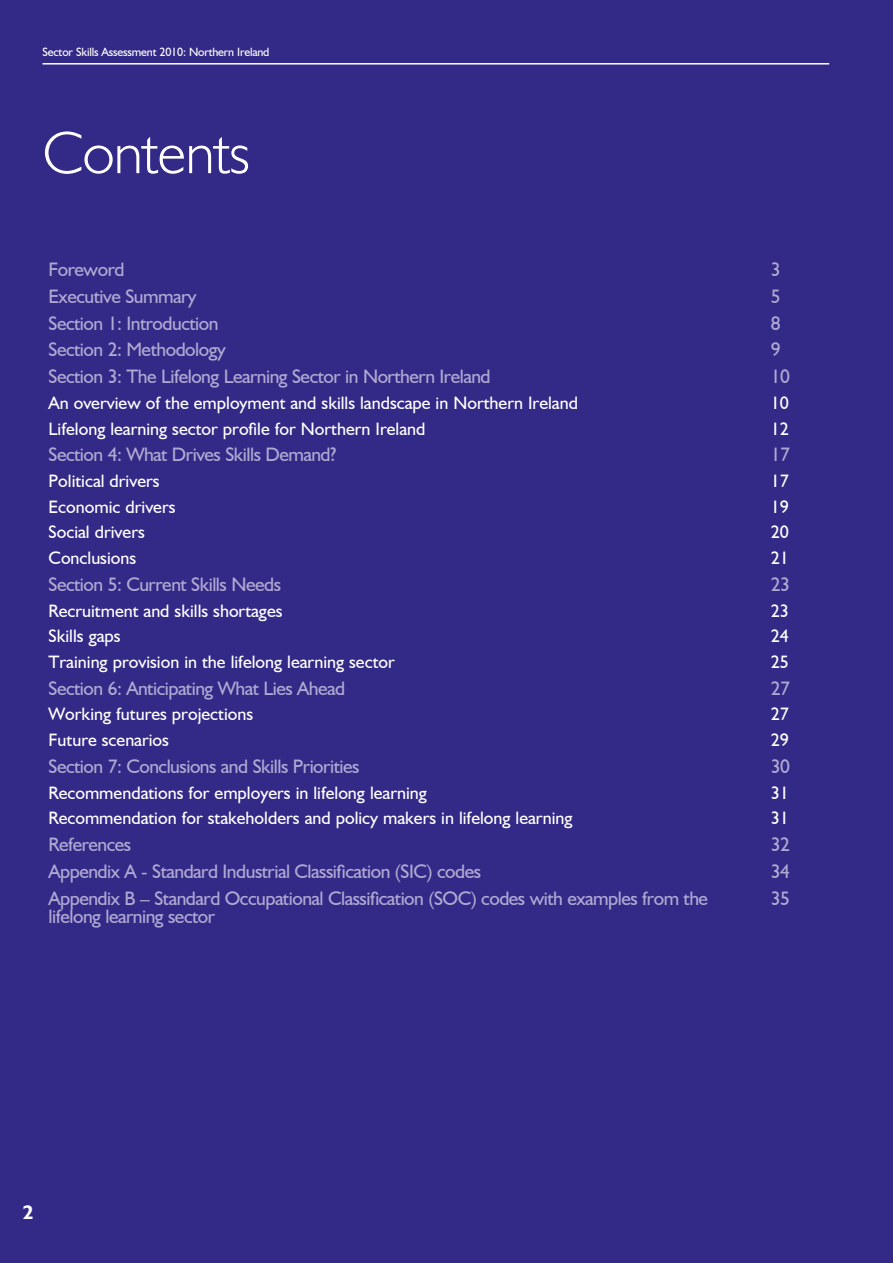
<style>
.page{position:relative;width:893px;height:1263px;background:#332986}
.page>*{position:absolute;margin:0;border:0;box-sizing:border-box;transform-origin:0 0}
.Header_1{font:300 60px "Humanist 521 BT";letter-spacing:-.01em;color:#fff}
.Header_1-2{font:19.5px/18px "Humanist 521 BT";letter-spacing:-.025em;color:#afaad3}
.t1{font:700 19.5px "Humanist 521 BT";color:#fff}
.Header_2{font:18px "Humanist 521 BT";color:#fff}
.body_copy{font:12px "Humanist 521 BT";letter-spacing:-.015em;color:#fff}
</style>
<div class="page">
<hr style="left:43px;top:63px;width:786px;height:2px;background:#fff">
<p class="body_copy" style="left:43px;top:44px;width:228px">Sector Skills Assessment 2010: Northern Ireland</p>
<p class="Header_1" style="left:43px;top:116px;width:209px">Contents</p>
<p class="Header_1-2" style="left:49px;top:260px;width:78px">Foreword</p>
<p class="Header_1-2" style="left:771px;top:260px;width:11px">3</p>
<p class="Header_1-2" style="left:49px;top:287px;width:149px">Executive Summary</p>
<p class="Header_1-2" style="left:771px;top:287px;width:11px">5</p>
<p class="Header_1-2" style="left:49px;top:314px;width:172px">Section 1: Introduction</p>
<p class="Header_1-2" style="left:771px;top:314px;width:11px">8</p>
<p class="Header_1-2" style="left:49px;top:340px;width:179px">Section 2: Methodology</p>
<p class="Header_1-2" style="left:771px;top:340px;width:11px">9</p>
<p class="Header_1-2" style="left:49px;top:367px;width:444px">Section 3: The Lifelong Learning Sector in Northern Ireland</p>
<p class="Header_1-2" style="left:771px;top:367px;width:21px">10</p>
<p class="Header_2" style="left:49px;top:392px;width:531px">An overview of the employment and skills landscape in Northern Ireland</p>
<p class="Header_2" style="left:771px;top:392px;width:20px">10</p>
<p class="Header_2" style="left:49px;top:417px;width:378px">Lifelong learning sector profile for Northern Ireland</p>
<p class="Header_2" style="left:771px;top:417px;width:20px">12</p>
<p class="Header_1-2" style="left:49px;top:445px;width:289px">Section 4: What Drives Skills Demand?</p>
<p class="Header_1-2" style="left:771px;top:445px;width:21px">17</p>
<p class="Header_2" style="left:49px;top:470px;width:113px">Political drivers</p>
<p class="Header_2" style="left:771px;top:470px;width:20px">17</p>
<p class="Header_2" style="left:49px;top:495px;width:129px">Economic drivers</p>
<p class="Header_2" style="left:771px;top:495px;width:20px">19</p>
<p class="Header_2" style="left:49px;top:521px;width:98px">Social drivers</p>
<p class="Header_2" style="left:771px;top:521px;width:20px">20</p>
<p class="Header_2" style="left:49px;top:547px;width:89px">Conclusions</p>
<p class="Header_2" style="left:771px;top:547px;width:20px">21</p>
<p class="Header_1-2" style="left:49px;top:575px;width:234px">Section 5: Current Skills Needs</p>
<p class="Header_1-2" style="left:771px;top:575px;width:21px">23</p>
<p class="Header_2" style="left:49px;top:599px;width:236px">Recruitment and skills shortages</p>
<p class="Header_2" style="left:771px;top:599px;width:20px">23</p>
<p class="Header_2" style="left:49px;top:625px;width:74px">Skills gaps</p>
<p class="Header_2" style="left:771px;top:625px;width:20px">24</p>
<p class="Header_2" style="left:49px;top:651px;width:348px">Training provision in the lifelong learning sector</p>
<p class="Header_2" style="left:771px;top:651px;width:20px">25</p>
<p class="Header_1-2" style="left:49px;top:679px;width:298px">Section 6: Anticipating What Lies Ahead</p>
<p class="Header_1-2" style="left:771px;top:679px;width:21px">27</p>
<p class="Header_2" style="left:49px;top:703px;width:206px">Working futures projections</p>
<p class="Header_2" style="left:771px;top:703px;width:20px">27</p>
<p class="Header_2" style="left:49px;top:729px;width:122px">Future scenarios</p>
<p class="Header_2" style="left:771px;top:729px;width:20px">29</p>
<p class="Header_1-2" style="left:49px;top:757px;width:312px">Section 7: Conclusions and Skills Priorities</p>
<p class="Header_1-2" style="left:771px;top:757px;width:21px">30</p>
<p class="Header_2" style="left:49px;top:781px;width:380px">Recommendations for employers in lifelong learning</p>
<p class="Header_2" style="left:771px;top:781px;width:20px">31</p>
<p class="Header_2" style="left:49px;top:807px;width:525px">Recommendation for stakeholders and policy makers in lifelong learning</p>
<p class="Header_2" style="left:771px;top:807px;width:20px">31</p>
<p class="Header_1-2" style="left:49px;top:835px;width:84px">References</p>
<p class="Header_1-2" style="left:771px;top:835px;width:21px">32</p>
<p class="Header_1-2" style="left:49px;top:862px;width:434px">Appendix A - Standard Industrial Classification (SIC) codes</p>
<p class="Header_1-2" style="left:771px;top:862px;width:21px">34</p>
<p class="Header_1-2" style="left:49px;top:889px;width:661px">Appendix B – Standard Occupational Classification (SOC) codes with examples from the lifelong learning sector</p>
<p class="Header_1-2" style="left:771px;top:889px;width:21px">35</p>
<p class="t1" style="left:23px;top:1200px;width:12px">2</p>
</div>
